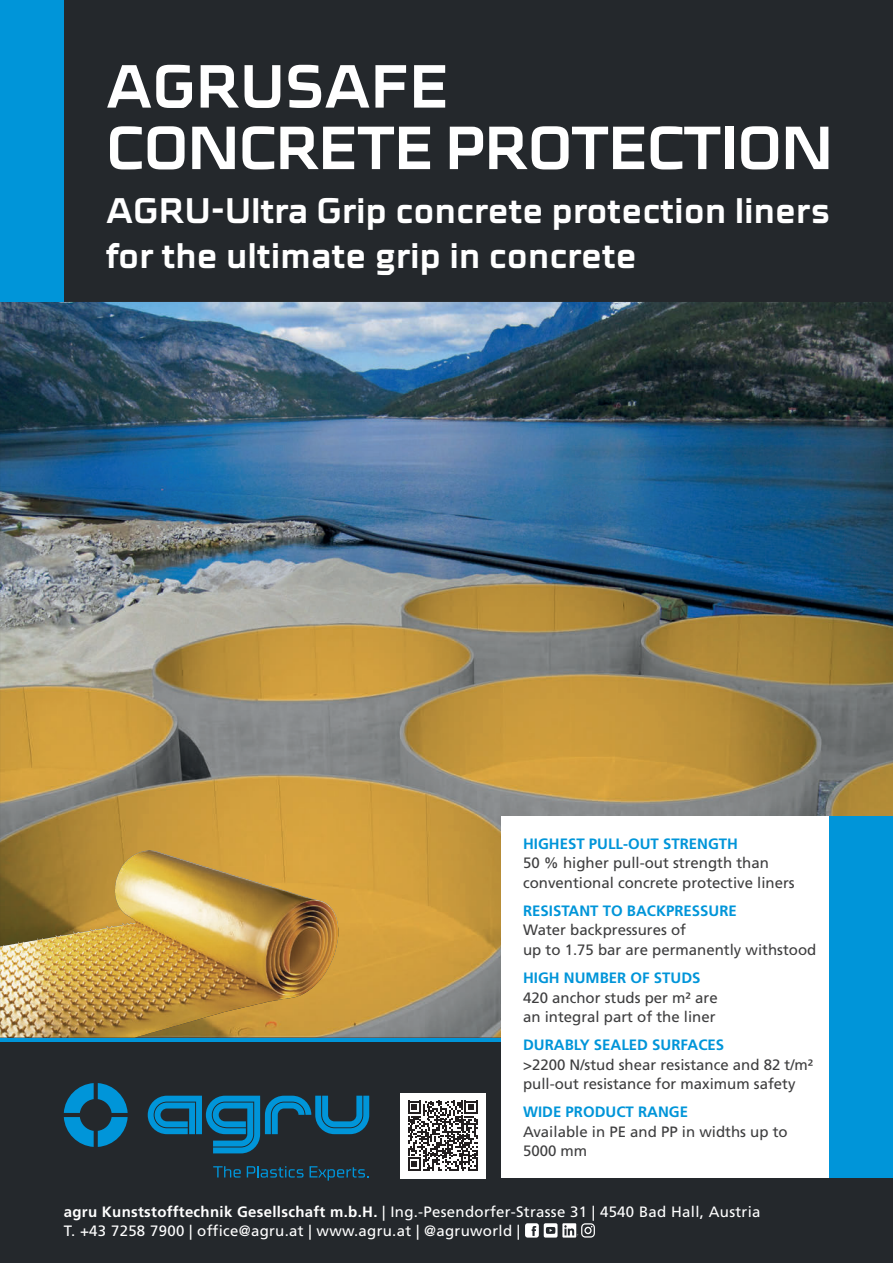
<style>
.page{position:relative;width:893px;height:1263px;background:#fff}
.page>*{position:absolute;margin:0;border:0;box-sizing:border-box;transform-origin:0 0}
.t1{font:700 61.5px/61.5px "Cube OT";letter-spacing:.01em;color:#fff}
.t2{font:700 36px/45px "Cube OT";letter-spacing:.02em;color:#fff}
.t3{font:15px/19.5px "Frutiger LT Std";color:#3e3e3f}
.t4{font:15px/19.5px "Frutiger LT Std";letter-spacing:.02em;color:#fff}
.t5{font:700 15px "Frutiger LT Std";color:#0095d9}
.s1{font-weight:700}
</style>
<div class="page">
<img style="left:0;top:0;width:893px;height:1263px">
<img style="left:0;top:302px;width:130px;height:644px">
<hr style="left:0;top:1038px;width:568px;height:3px;background:#0095d9">
<div style="left:0;top:0;width:64px;height:302px;background:#0095d9"></div>
<svg style="left:64px;top:1083px;width:64px;height:64px;background:#116086"></svg>
<svg style="left:148px;top:1096px;width:221px;height:57px;background:#145574"></svg>
<svg style="left:213px;top:1166px;width:28px;height:12px"></svg>
<svg style="left:247px;top:1166px;width:57px;height:12px"></svg>
<svg style="left:310px;top:1166px;width:59px;height:15px"></svg>
<img style="left:115px;top:851px;width:32px;height:73px">
<div style="left:829px;top:816px;width:64px;height:362px;background:#0095d9"></div>
<div style="left:502px;top:816px;width:327px;height:362px;background:#fff"></div>
<div style="left:400px;top:1093px;width:85px;height:85px;background:#fff"></div>
<svg style="left:408px;top:1101px;width:70px;height:69px"></svg>
<svg style="left:525px;top:1223px;width:70px;height:15px"></svg>
<h1 class="t1" style="left:107px;top:55px;width:727px">AGRUSAFE<br>CONCRETE PROTECTION</h1>
<h2 class="t2" style="left:106px;top:187px;width:726px">AGRU-Ultra Grip concrete protection liners for the ultimate grip in concrete</h2>
<p class="t5" style="left:523px;top:835px;width:217px">HIGHEST PULL-OUT STRENGTH</p>
<p class="t3" style="left:523px;top:854px;width:273px">50 % higher pull-out strength than conventional concrete protective liners</p>
<p class="t5" style="left:523px;top:902px;width:215px">RESISTANT TO BACKPRESSURE</p>
<p class="t3" style="left:523px;top:921px;width:295px">Water backpressures of<br>up to 1.75 bar are permanently withstood</p>
<p class="t5" style="left:523px;top:969px;width:179px">HIGH NUMBER OF STUDS</p>
<p class="t3" style="left:523px;top:988px;width:196px">420 anchor studs per m² are an integral part of the liner</p>
<p class="t5" style="left:523px;top:1036px;width:203px">DURABLY SEALED SURFACES</p>
<p class="t3" style="left:523px;top:1055px;width:292px">&gt;2200 N/stud shear resistance and 82 t/m² pull-out resistance for maximum safety</p>
<p class="t5" style="left:523px;top:1103px;width:167px">WIDE PRODUCT RANGE</p>
<p class="t3" style="left:523px;top:1122px;width:266px">Available in PE and PP in widths up to<br>5000 mm</p>
<p class="t4" style="left:64px;top:1202px;width:698px"><span class="s1">agru Kunststofftechnik Gesellschaft m.b.H.</span> | Ing.-Pesendorfer-Strasse 31 | 4540 Bad Hall, Austria<br>T. +43 7258 7900 | office@agru.at | www.agru.at | @agruworld |</p>
</div>
